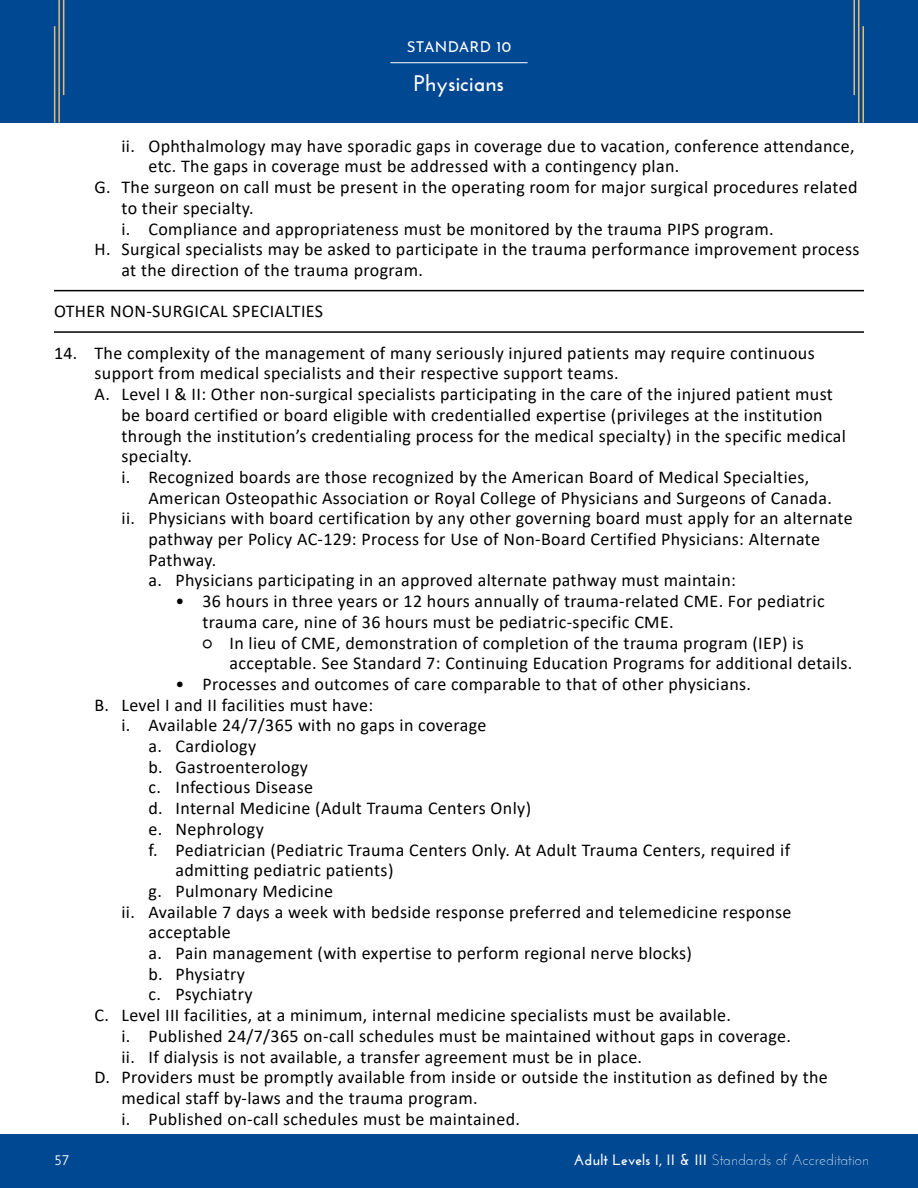
<style>
.page{position:relative;width:918px;height:1188px;background:#fff}
.page>*{position:absolute;margin:0;border:0;box-sizing:border-box;transform-origin:0 0}
.t1{font:700 22.5px "Josefin Sans";color:#fff}
.t2{font:18px/20.7px "Calibri";letter-spacing:.02em;color:#000}
.t3{font:300 15px "Josefin Sans";color:#fff}
.t4{font:15px "Josefin Sans";color:#fff}
.t5{font:600 15px "Josefin Sans";color:#fff}
.s1{font-weight:700}
</style>
<div class="page">
<div style="left:0;top:0;width:918px;height:123px;background:#004892"></div>
<hr style="left:54px;top:26px;width:1px;height:97px;background:#e6bc75">
<hr style="left:862px;top:26px;width:2px;height:97px;background:#e6bc75">
<hr style="left:58px;top:0;width:2px;height:123px;background:#e6bc75">
<hr style="left:858px;top:0;width:2px;height:123px;background:#e6bc75">
<hr style="left:63px;top:0;width:1px;height:95px;background:#e6bc75">
<hr style="left:854px;top:0;width:1px;height:95px;background:#e6bc75">
<div style="left:0;top:1134px;width:918px;height:54px;background:#004892"></div>
<hr style="left:390px;top:62px;width:138px;height:1px;background:#fff">
<hr style="left:54px;top:290px;width:810px;height:1px;background:#000">
<hr style="left:54px;top:331px;width:810px;height:2px;background:#000">
<p class="t4" style="left:407px;top:34px;width:21px">STANDARD</p>
<p class="t4" style="left:496px;top:34px;width:16px">10</p>
<p class="t1" style="left:414px;top:70px;width:92px">Physicians</p>
<p class="t2" style="left:122px;top:135px;width:735px">ii. Ophthalmology may have sporadic gaps in coverage due to vacation, conference attendance,</p>
<p class="t2" style="left:148px;top:156px;width:532px">etc. The gaps in coverage must be addressed with a contingency plan.</p>
<p class="t2" style="left:94px;top:176px;width:765px">G. The surgeon on call must be present in the operating room for major surgical procedures related</p>
<p class="t2" style="left:122px;top:197px;width:134px">to their specialty.</p>
<p class="t2" style="left:122px;top:218px;width:654px">i. Compliance and appropriateness must be monitored by the trauma PIPS program.</p>
<p class="t2" style="left:94px;top:238px;width:767px">H. Surgical specialists may be asked to participate in the trauma performance improvement process</p>
<p class="t2" style="left:122px;top:259px;width:303px">at the direction of the trauma program.</p>
<p class="t2" style="left:54px;top:301px;width:271px">OTHER NON-SURGICAL SPECIALTIES</p>
<p class="t2" style="left:54px;top:342px;width:762px">14. The complexity of the management of many seriously injured patients may require continuous</p>
<p class="t2" style="left:94px;top:363px;width:526px">support from medical specialists and their respective support teams.</p>
<p class="t2" style="left:94px;top:383px;width:740px">A. Level I &amp; II: Other non-surgical specialists participating in the care of the injured patient must</p>
<p class="t2" style="left:122px;top:404px;width:703px">be board certified or board eligible with credentialled expertise (privileges at the institution</p>
<p class="t2" style="left:122px;top:425px;width:726px">through the institution’s credentialing process for the medical specialty) in the specific medical</p>
<p class="t2" style="left:122px;top:445px;width:72px">specialty.</p>
<p class="t2" style="left:122px;top:466px;width:689px">i. Recognized boards are those recognized by the American Board of Medical Specialties,</p>
<p class="t2" style="left:149px;top:487px;width:685px">American Osteopathic Association or Royal College of Physicians and Surgeons of Canada.</p>
<p class="t2" style="left:122px;top:508px;width:733px">ii. Physicians with board certification by any other governing board must apply for an alternate</p>
<p class="t2" style="left:148px;top:528px;width:673px">pathway per Policy AC-129: Process for Use of Non-Board Certified Physicians: Alternate</p>
<p class="t2" style="left:148px;top:549px;width:69px">Pathway.</p>
<p class="t2" style="left:148px;top:570px;width:589px">a. Physicians participating in an approved alternate pathway must maintain:</p>
<p class="t2" style="left:203px;top:590px;width:624px;text-indent:-27px">• 36 hours in three years or 12 hours annually of trauma-related CME. For pediatric trauma care, nine of 36 hours must be pediatric-specific CME.</p>
<p class="t2" style="left:230px;top:632px;width:624px;text-indent:-27px">○ In lieu of CME, demonstration of completion of the trauma program (IEP) is acceptable. See Standard 7: Continuing Education Programs for additional details.</p>
<p class="t2" style="left:176px;top:673px;width:577px">• Processes and outcomes of care comparable to that of other physicians.</p>
<p class="t2" style="left:94px;top:694px;width:280px">B. Level I and II facilities must have:</p>
<p class="t2" style="left:122px;top:715px;width:366px">i. Available 24/7/365 with no gaps in coverage</p>
<p class="t2" style="left:148px;top:735px;width:109px">a. Cardiology</p>
<p class="t2" style="left:148px;top:756px;width:161px">b. Gastroenterology</p>
<p class="t2" style="left:148px;top:777px;width:166px">c. Infectious Disease</p>
<p class="t2" style="left:148px;top:797px;width:384px">d. Internal Medicine (Adult Trauma Centers Only)</p>
<p class="t2" style="left:148px;top:818px;width:117px">e. Nephrology</p>
<p class="t2" style="left:148px;top:839px;width:643px">f. Pediatrician (Pediatric Trauma Centers Only. At Adult Trauma Centers, required if</p>
<p class="t2" style="left:176px;top:859px;width:219px">admitting pediatric patients)</p>
<p class="t2" style="left:149px;top:880px;width:186px">g. Pulmonary Medicine</p>
<p class="t2" style="left:122px;top:901px;width:672px">ii. Available 7 days a week with bedside response preferred and telemedicine response</p>
<p class="t2" style="left:148px;top:922px;width:84px">acceptable</p>
<p class="t2" style="left:148px;top:942px;width:545px">a. Pain management (with expertise to perform regional nerve blocks)</p>
<p class="t2" style="left:149px;top:963px;width:98px">b. Physiatry</p>
<p class="t2" style="left:148px;top:984px;width:106px">c. Psychiatry</p>
<p class="t2" style="left:94px;top:1004px;width:638px">C. Level III facilities, at a minimum, internal medicine specialists must be available.</p>
<p class="t2" style="left:122px;top:1025px;width:671px">i. Published 24/7/365 on-call schedules must be maintained without gaps in coverage.</p>
<p class="t2" style="left:122px;top:1046px;width:522px">ii. If dialysis is not available, a transfer agreement must be in place.</p>
<p class="t2" style="left:94px;top:1066px;width:735px">D. Providers must be promptly available from inside or outside the institution as defined by the</p>
<p class="t2" style="left:122px;top:1087px;width:358px">medical staff by-laws and the trauma program.</p>
<p class="t2" style="left:122px;top:1108px;width:400px">i. Published on-call schedules must be maintained.</p>
<p class="t5" style="left:54px;top:1150px;width:17px">57</p>
<p class="t3" style="left:574px;top:1150px;width:297px"><span class="s1">Adult Levels I, II &amp; III</span> Standards of Accreditation</p>
</div>
